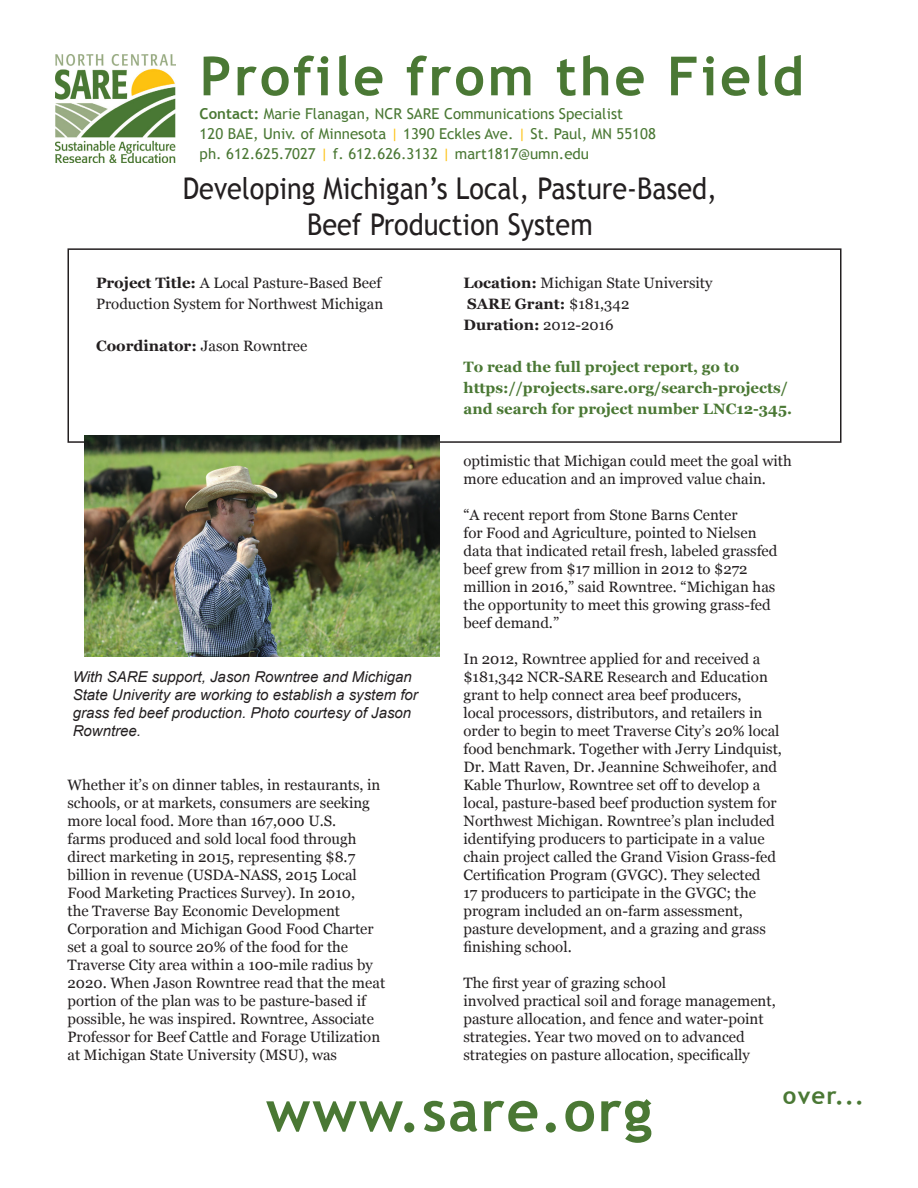
<style>
.page{position:relative;width:918px;height:1188px;background:#fff}
.page>*{position:absolute;margin:0;border:0;box-sizing:border-box;transform-origin:0 0}
.t1{font:700 57px "Trebuchet MS";letter-spacing:.03em;color:#4a7834}
.t2{font:700 54px "Trebuchet MS";letter-spacing:.05em;color:#4a7834}
.t3{font:30px "Trebuchet MS";color:#231f20;scale:.9 1}
.t4{font:700 24px "Trebuchet MS";color:#4a7834}
.t5{font:15px/21px "Georgia";color:#231f20}
.t6{font:15px "Trebuchet MS";color:#4a7834}
.t7{font:italic 15px/18px "Arial";color:#231f20}
.t8{font:700 15px/21px "Georgia";color:#4a7834}
.t9{font:700 15px "Georgia";color:#231f20}
.s1{font-weight:700}
.s2{color:#fdc110}
.s3{font-weight:400}
</style>
<div class="page">
<div style="left:68px;top:248px;width:774px;height:195px;border:2px solid #231f20"></div>
<img style="left:56px;top:54px;width:120px;height:108px">
<img style="left:84px;top:436px;width:356px;height:221px">
<p class="t2" style="left:200px;top:42px;width:606px">Profile from the Field</p>
<p class="t6" style="left:200px;top:105px;width:425px"><span class="s1">Contact:</span> Marie Flanagan, NCR SARE Communications Specialist</p>
<p class="t6" style="left:200px;top:125px;width:458px">120 BAE, Univ. of Minnesota <span class="s2">|</span> 1390 Eckles Ave. <span class="s2">|</span> St. Paul, MN 55108</p>
<p class="t6" style="left:200px;top:145px;width:391px">ph. 612.625.7027 <span class="s2">|</span> f. 612.626.3132 <span class="s2">|</span> mart1817@umn.edu</p>
<p class="t3" style="left:183px;top:171px;width:595px">Developing Michigan’s Local, Pasture-Based,</p>
<p class="t3" style="left:307px;top:207px;width:319px">Beef Production System</p>
<p class="t5" style="left:96px;top:272px;width:289px"><span class="s1">Project Title:</span> A Local Pasture-Based Beef<br>Production System for Northwest Michigan</p>
<p class="t5" style="left:96px;top:335px;width:213px"><span class="s1">Coordinator:</span> Jason Rowntree</p>
<p class="t5" style="left:464px;top:272px;width:250px"><span class="s1">Location:</span> Michigan State University</p>
<p class="t9" style="left:467px;top:292px;width:164px">SARE Grant: <span class="s3">$181,342</span></p>
<p class="t9" style="left:464px;top:313px;width:152px">Duration: <span class="s3">2012-2016</span></p>
<p class="t8" style="left:464px;top:355px;width:277px">To read the full project report, go to</p>
<p class="t8" style="left:464px;top:376px;width:330px">https://projects.sare.org/search-projects/ and search for project number LNC12-345.</p>
<p class="t7" style="left:73px;top:668px;width:347px">With SARE support, Jason Rowntree and Michigan State Univerity are working to establish a system for grass fed beef production. Photo courtesy of Jason Rowntree.</p>
<p class="t5" style="left:68px;top:774px;width:314px">Whether it’s on dinner tables, in restaurants, in</p>
<p class="t5" style="left:68px;top:792px;width:304px">schools, or at markets, consumers are seeking</p>
<p class="t5" style="left:68px;top:810px;width:270px">more local food. More than 167,000 U.S.</p>
<p class="t5" style="left:68px;top:828px;width:290px">farms produced and sold local food through</p>
<p class="t5" style="left:68px;top:846px;width:289px">direct marketing in 2015, representing $8.7</p>
<p class="t5" style="left:68px;top:864px;width:291px">billion in revenue (USDA-NASS, 2015 Local</p>
<p class="t5" style="left:68px;top:882px;width:289px">Food Marketing Practices Survey). In 2010,</p>
<p class="t5" style="left:68px;top:900px;width:274px">the Traverse Bay Economic Development</p>
<p class="t5" style="left:68px;top:918px;width:308px">Corporation and Michigan Good Food Charter</p>
<p class="t5" style="left:68px;top:936px;width:282px">set a goal to source 20% of the food for the</p>
<p class="t5" style="left:68px;top:954px;width:307px">Traverse City area within a 100-mile radius by</p>
<p class="t5" style="left:68px;top:972px;width:319px">2020. When Jason Rowntree read that the meat</p>
<p class="t5" style="left:68px;top:990px;width:300px">portion of the plan was to be pasture-based if</p>
<p class="t5" style="left:68px;top:1008px;width:308px">possible, he was inspired. Rowntree, Associate</p>
<p class="t5" style="left:68px;top:1026px;width:314px">Professor for Beef Cattle and Forage Utilization</p>
<p class="t5" style="left:68px;top:1044px;width:271px">at Michigan State University (MSU), was</p>
<p class="t5" style="left:464px;top:450px;width:330px">optimistic that Michigan could meet the goal with</p>
<p class="t5" style="left:464px;top:468px;width:304px">more education and an improved value chain.</p>
<p class="t5" style="left:464px;top:504px;width:276px">“A recent report from Stone Barns Center</p>
<p class="t5" style="left:464px;top:522px;width:295px">for Food and Agriculture, pointed to Nielsen</p>
<p class="t5" style="left:464px;top:540px;width:315px">data that indicated retail fresh, labeled grassfed</p>
<p class="t5" style="left:464px;top:558px;width:286px">beef grew from $17 million in 2012 to $272</p>
<p class="t5" style="left:464px;top:576px;width:313px">million in 2016,” said Rowntree. “Michigan has</p>
<p class="t5" style="left:464px;top:594px;width:309px">the opportunity to meet this growing grass-fed</p>
<p class="t5" style="left:464px;top:612px;width:97px">beef demand.”</p>
<p class="t5" style="left:464px;top:648px;width:298px">In 2012, Rowntree applied for and received a</p>
<p class="t5" style="left:464px;top:666px;width:306px">$181,342 NCR-SARE Research and Education</p>
<p class="t5" style="left:464px;top:684px;width:280px">grant to help connect area beef producers,</p>
<p class="t5" style="left:464px;top:702px;width:300px">local processors, distributors, and retailers in</p>
<p class="t5" style="left:464px;top:720px;width:318px">order to begin to meet Traverse City’s 20% local</p>
<p class="t5" style="left:464px;top:738px;width:320px">food benchmark. Together with Jerry Lindquist,</p>
<p class="t5" style="left:464px;top:756px;width:315px">Dr. Matt Raven, Dr. Jeannine Schweihofer, and</p>
<p class="t5" style="left:464px;top:774px;width:298px">Kable Thurlow, Rowntree set off to develop a</p>
<p class="t5" style="left:464px;top:792px;width:315px">local, pasture-based beef production system for</p>
<p class="t5" style="left:464px;top:810px;width:313px">Northwest Michigan. Rowntree’s plan included</p>
<p class="t5" style="left:464px;top:828px;width:303px">identifying producers to participate in a value</p>
<p class="t5" style="left:464px;top:846px;width:314px">chain project called the Grand Vision Grass-fed</p>
<p class="t5" style="left:464px;top:864px;width:299px">Certification Program (GVGC). They selected</p>
<p class="t5" style="left:464px;top:882px;width:294px">17 producers to participate in the GVGC; the</p>
<p class="t5" style="left:464px;top:900px;width:281px">program included an on-farm assessment,</p>
<p class="t5" style="left:464px;top:918px;width:304px">pasture development, and a grazing and grass</p>
<p class="t5" style="left:464px;top:936px;width:110px">finishing school.</p>
<p class="t5" style="left:464px;top:972px;width:204px">The first year of grazing school</p>
<p class="t5" style="left:464px;top:990px;width:314px">involved practical soil and forage management,</p>
<p class="t5" style="left:464px;top:1008px;width:302px">pasture allocation, and fence and water-point</p>
<p class="t5" style="left:464px;top:1026px;width:283px">strategies. Year two moved on to advanced</p>
<p class="t5" style="left:464px;top:1044px;width:288px">strategies on pasture allocation, specifically</p>
<p class="t1" style="left:266px;top:1075px;width:388px">www.sare.org</p>
<p class="t4" style="left:783px;top:1080px;width:83px">over...</p>
</div>
